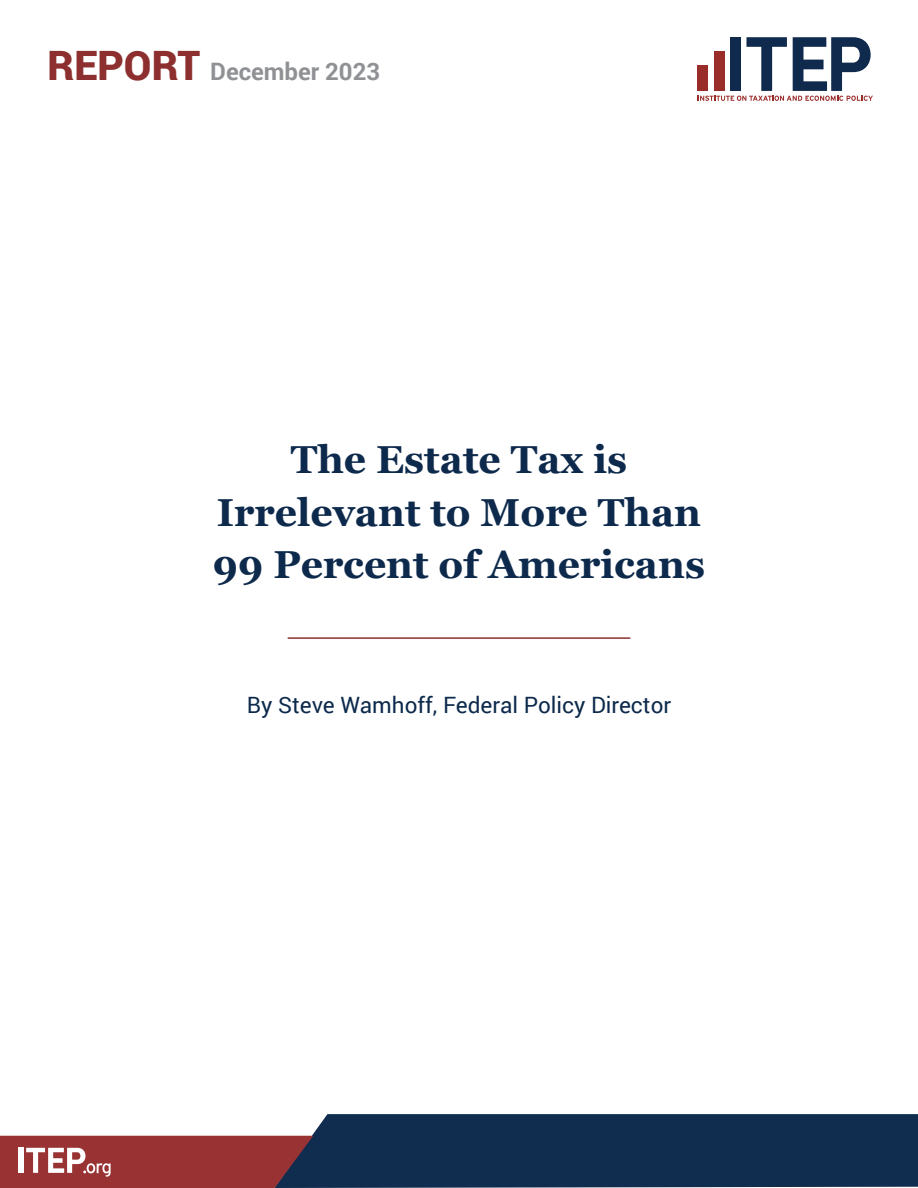
<style>
.page{position:relative;width:918px;height:1188px;background:#fff}
.page>*{position:absolute;margin:0;border:0;box-sizing:border-box;transform-origin:0 0}
.Headline{font:700 39px/52.5px "Georgia";color:#0d2a4c;text-align:center}
.t1{font:700 24px "Roboto";color:#8f9194}
.Byline{font:22.5px "Roboto";color:#0d2a4c}
.s1{font-weight:900;font-size:40.5px;color:#8c2f2e}
</style>
<div class="page">
<div style="left:274px;top:1114px;width:644px;height:74px;background:#102d4f"></div>
<svg style="left:698px;top:37px;width:175px;height:64px"></svg>
<svg style="left:0;top:1136px;width:313px;height:52px;background:#963e41"></svg>
<hr style="left:288px;top:637px;width:342px;height:2px;background:#8c2f2e">
<p class="t1" style="left:48px;top:54px;width:334px"><span class="s1">REPORT</span> December 2023</p>
<p class="Headline" style="left:213px;top:433px;width:494px">The Estate Tax is<br>Irrelevant to More Than<br>99 Percent of Americans</p>
<p class="Byline" style="left:247px;top:689px;width:426px">By Steve Wamhoff, Federal Policy Director</p>
</div>
